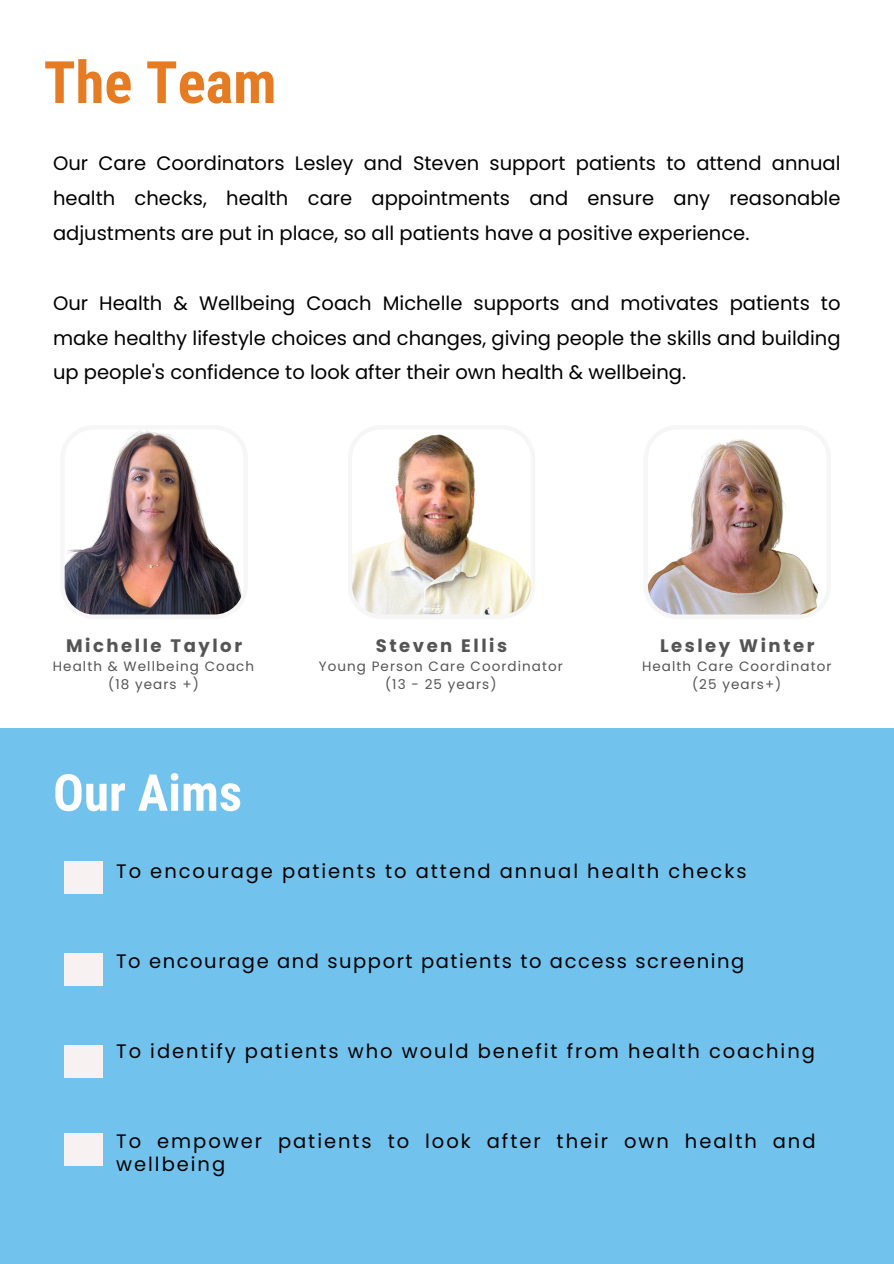
<style>
.page{position:relative;width:894px;height:1264px;background:#fff}
.page>*{position:absolute;margin:0;border:0;box-sizing:border-box;transform-origin:0 0}
.t1{font:700 58.5px "Roboto Condensed";color:#e57c23}
.t2{font:700 51px "Roboto Condensed";color:#fff}
.t3{font:19.5px/34.8px "Poppins";letter-spacing:.1em;color:#000;text-align:justify}
.t4{font:19.5px "Poppins";letter-spacing:.08em;color:#000}
.t5{font:700 18px "Poppins";letter-spacing:.14em;color:#545454}
.t6{font:13.5px "Poppins";letter-spacing:.08em;color:#545454}
</style>
<div class="page">
<div style="left:0;top:728px;width:893px;height:535px;background:#71c3ee"></div>
<img style="left:64px;top:430px;width:178px;height:185px">
<img style="left:352px;top:434px;width:179px;height:181px">
<img style="left:647px;top:439px;width:171px;height:176px">
<div style="left:64px;top:861px;width:39px;height:32px;background:#f8f1f1"></div>
<div style="left:64px;top:953px;width:39px;height:32px;background:#f8f1f1"></div>
<div style="left:64px;top:1133px;width:39px;height:32px;background:#f8f1f1"></div>
<div style="left:64px;top:1045px;width:39px;height:32px;background:#f8f1f1"></div>
<p class="t1" style="left:44px;top:49px;width:234px">The Team</p>
<p class="t3" style="left:53px;top:146px;width:788px">Our Care Coordinators Lesley and Steven support patients to attend annual health checks, health care appointments and ensure any reasonable adjustments are put in place, so all patients have a positive experience.</p>
<p class="t3" style="left:53px;top:285px;width:788px">Our Health &amp; Wellbeing Coach Michelle supports and motivates patients to make healthy lifestyle choices and changes, giving people the skills and building up people's confidence to look after their own health &amp; wellbeing.</p>
<p class="t5" style="left:66px;top:632px;width:177px">Michelle Taylor</p>
<h3 class="t6" style="left:53px;top:657px;width:203px">Health &amp; Wellbeing Coach</h3>
<p class="t6" style="left:108px;top:675px;width:92px">(18 years +)</p>
<h2 class="t2" style="left:53px;top:763px;width:190px">Our Aims</h2>
<p class="t5" style="left:376px;top:632px;width:133px">Steven Ellis</p>
<h3 class="t6" style="left:318px;top:657px;width:246px">Young Person Care Coordinator</h3>
<p class="t6" style="left:385px;top:675px;width:113px">(13 - 25 years)</p>
<p class="t5" style="left:660px;top:632px;width:156px">Lesley Winter</p>
<h3 class="t6" style="left:642px;top:657px;width:191px">Health Care Coordinator</h3>
<p class="t6" style="left:692px;top:675px;width:91px">(25 years+)</p>
<p class="t3" style="left:116px;top:853px;width:631px">To encourage patients to attend annual health checks</p>
<p class="t4" style="left:116px;top:947px;width:629px">To encourage and support patients to access screening</p>
<p class="t3" style="left:116px;top:1033px;width:700px">To identify patients who would benefit from health coaching</p>
<p class="t3" style="left:116px;top:1130px;width:700px;line-height:22.5px">To empower patients to look after their own health and wellbeing</p>
</div>
